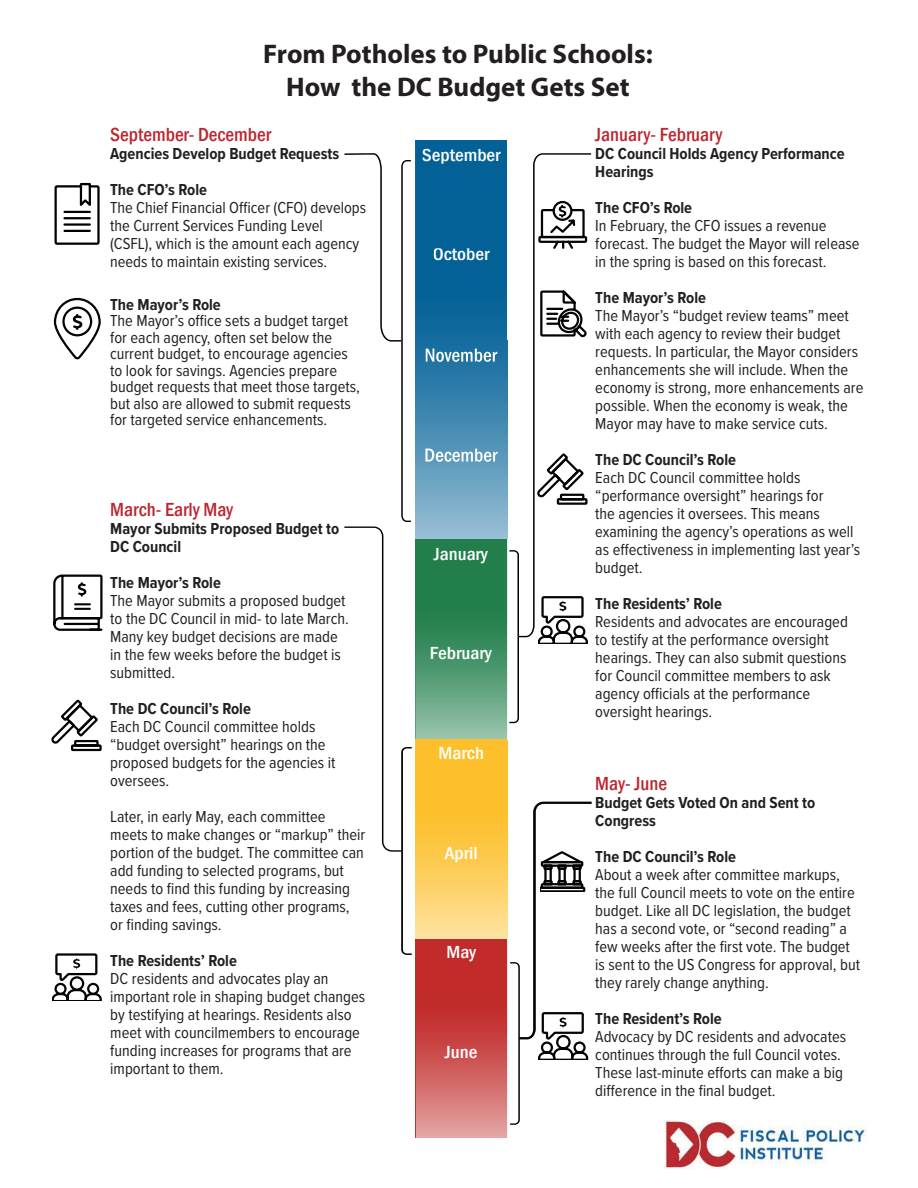
<style>
.page{position:relative;width:918px;height:1188px;background:#fff}
.page>*{position:absolute;margin:0;border:0;box-sizing:border-box;transform-origin:0 0}
.t1{font:700 27px "Myriad Pro";color:#231f20}
.t2{font:500 condensed 19.5px "Franklin Gothic";color:#ba2730}
.t3{font:500 condensed 19.5px "Franklin Gothic";color:#ba272f}
.t4{font:500 condensed 19.5px "Franklin Gothic";color:#ba2731}
.t5{font:500 condensed 18px "Franklin Gothic";color:#fff;scale:1.08 1}
.t6{font:16.5px/18px "Proxima Nova Cond";color:#231f20}
.t7{font:700 16.5px/18px "Proxima Nova Cond";color:#231f20}
</style>
<div class="page">
<img style="left:415px;top:142px;width:92px;height:597px">
<img style="left:415px;top:740px;width:93px;height:398px">
<img style="left:416px;top:939px;width:91px;height:199px">
<img style="left:415px;top:142px;width:1px;height:348px">
<svg style="left:344px;top:153px;width:68px;height:802px"></svg>
<img style="left:664px;top:1121px;width:203px;height:47px">
<svg style="left:510px;top:802px;width:81px;height:323px"></svg>
<svg style="left:53px;top:954px;width:49px;height:47px"></svg>
<svg style="left:51px;top:699px;width:51px;height:53px"></svg>
<svg style="left:53px;top:574px;width:50px;height:57px"></svg>
<svg style="left:53px;top:297px;width:48px;height:63px"></svg>
<div style="left:62px;top:307px;width:30px;height:29px;border:2px solid #040503;border-radius:50%"></div>
<svg style="left:55px;top:183px;width:45px;height:61px"></svg>
<img style="left:425px;top:417px;width:73px;height:13px">
<img style="left:426px;top:349px;width:71px;height:13px">
<img style="left:425px;top:449px;width:73px;height:13px">
<svg style="left:509px;top:153px;width:82px;height:570px"></svg>
<div style="left:553px;top:201px;width:20px;height:20px;border:2px solid #040503;border-radius:50%"></div>
<p class="t1" style="left:263px;top:36px;width:391px">From Potholes to Public Schools:</p>
<p class="t1" style="left:286px;top:69px;width:345px">How the DC Budget Gets Set</p>
<p class="t3" style="left:110px;top:121px;width:162px">September- December</p>
<p class="t7" style="left:110px;top:144px;width:231px">Agencies Develop Budget Requests</p>
<p class="t7" style="left:110px;top:180px;width:98px">The CFO’s Role</p>
<p class="t6" style="left:110px;top:197px;width:258px">The Chief Financial Officer (CFO) develops the Current Services Funding Level (CSFL), which is the amount each agency needs to maintain existing services.</p>
<p class="t7" style="left:110px;top:295px;width:112px">The Mayor’s Role</p>
<p class="t6" style="left:110px;top:312px;width:251px;line-height:16.5px">The Mayor’s office sets a budget target for each agency, often set below the current budget, to encourage agencies to look for savings. Agencies prepare budget requests that meet those targets, but also are allowed to submit requests for targeted service enhancements.</p>
<p class="t2" style="left:110px;top:496px;width:124px">March- Early May</p>
<p class="t7" style="left:110px;top:519px;width:230px">Mayor Submits Proposed Budget to<br>DC Council</p>
<p class="t7" style="left:110px;top:573px;width:112px">The Mayor’s Role</p>
<p class="t6" style="left:110px;top:591px;width:240px">The Mayor submits a proposed budget to the DC Council in mid- to late March.<br>Many key budget decisions are made in the few weeks before the budget is submitted.</p>
<p class="t7" style="left:110px;top:699px;width:142px">The DC Council’s Role</p>
<p class="t6" style="left:110px;top:717px;width:227px">Each DC Council committee holds “budget oversight” hearings on the proposed budgets for the agencies it oversees.</p>
<p class="t6" style="left:110px;top:807px;width:257px">Later, in early May, each committee meets to make changes or “markup” their portion of the budget. The committee can add funding to selected programs, but needs to find this funding by increasing taxes and fees, cutting other programs, or finding savings.</p>
<p class="t7" style="left:110px;top:951px;width:128px">The Residents’ Role</p>
<p class="t6" style="left:110px;top:969px;width:256px">DC residents and advocates play an important role in shaping budget changes by testifying at hearings. Residents also meet with councilmembers to encourage funding increases for programs that are important to them.</p>
<p class="t5" style="left:422px;top:143px;width:74px">September</p>
<p class="t5" style="left:433px;top:243px;width:54px">October</p>
<p class="t5" style="left:434px;top:542px;width:52px">January</p>
<p class="t5" style="left:430px;top:642px;width:59px">February</p>
<p class="t5" style="left:438px;top:741px;width:44px">March</p>
<p class="t5" style="left:445px;top:841px;width:32px">April</p>
<p class="t5" style="left:446px;top:941px;width:29px">May</p>
<p class="t5" style="left:445px;top:1040px;width:32px">June</p>
<p class="t2" style="left:595px;top:122px;width:129px">January- February</p>
<p class="t7" style="left:595px;top:144px;width:251px">DC Council Holds Agency Performance<br>Hearings</p>
<p class="t7" style="left:595px;top:198px;width:98px">The CFO’s Role</p>
<p class="t6" style="left:595px;top:216px;width:266px">In February, the CFO issues a revenue forecast. The budget the Mayor will release in the spring is based on this forecast.</p>
<p class="t7" style="left:595px;top:288px;width:112px">The Mayor’s Role</p>
<p class="t6" style="left:595px;top:306px;width:270px">The Mayor’s “budget review teams” meet with each agency to review their budget requests. In particular, the Mayor considers enhancements she will include. When the economy is strong, more enhancements are possible. When the economy is weak, the Mayor may have to make service cuts.</p>
<p class="t7" style="left:595px;top:450px;width:142px">The DC Council’s Role</p>
<p class="t6" style="left:595px;top:468px;width:267px">Each DC Council committee holds “performance oversight” hearings for<br>the agencies it oversees. This means examining the agency’s operations as well as effectiveness in implementing last year’s budget.</p>
<p class="t7" style="left:595px;top:594px;width:128px">The Residents’ Role</p>
<p class="t6" style="left:595px;top:612px;width:254px">Residents and advocates are encouraged to testify at the performance oversight hearings. They can also submit questions for Council committee members to ask agency officials at the performance oversight hearings.</p>
<p class="t4" style="left:595px;top:771px;width:73px">May- June</p>
<p class="t7" style="left:595px;top:793px;width:222px">Budget Gets Voted On and Sent to<br>Congress</p>
<p class="t7" style="left:595px;top:847px;width:142px">The DC Council’s Role</p>
<p class="t6" style="left:595px;top:865px;width:266px">About a week after committee markups, the full Council meets to vote on the entire budget. Like all DC legislation, the budget has a second vote, or “second reading” a few weeks after the first vote. The budget is sent to the US Congress for approval, but they rarely change anything.</p>
<p class="t7" style="left:595px;top:1009px;width:128px">The Resident’s Role</p>
<p class="t6" style="left:595px;top:1027px;width:252px">Advocacy by DC residents and advocates continues through the full Council votes.<br>These last-minute efforts can make a big difference in the final budget.</p>
</div>
